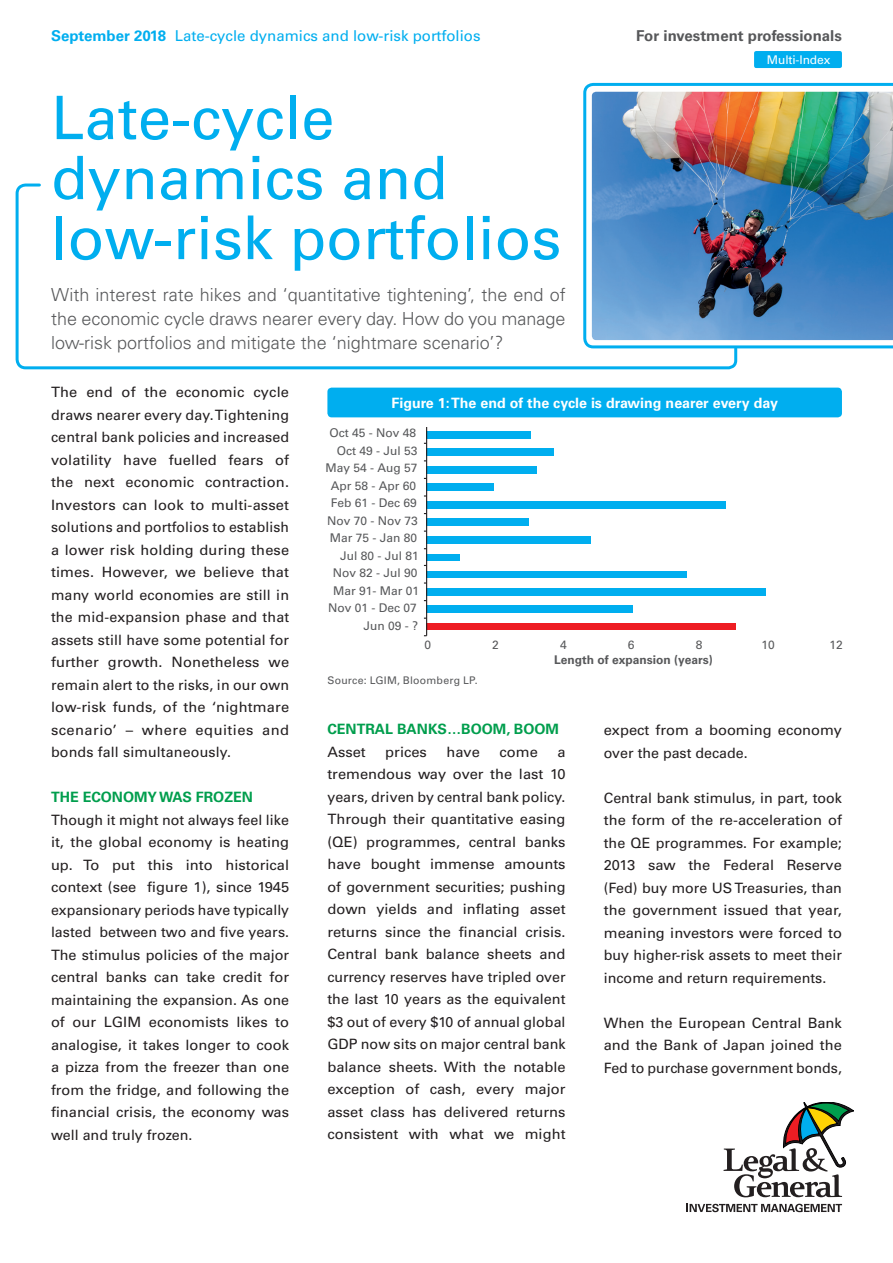
<style>
.page{position:relative;width:893px;height:1263px;background:#fff}
.page>*{position:absolute;margin:0;border:0;box-sizing:border-box;transform-origin:0 0}
.t1{font:60px/60px "Univers LT Std";color:#00aeef}
.t2{font:300 18px/24px "Univers";color:#57585a;text-align:justify}
.t3{font:15px "Univers LT Std";color:#00aeef}
.t4{font:700 15px "Univers LT Std";color:#57585a}
.t5{font:14.25px/22.5px "Univers LT Std";color:#231f20;text-align:justify}
.t6{font:700 14.25px "Univers LT Std";color:#fff}
.t7{font:700 14.25px "Univers LT Std";color:#009e4d}
.t8{font:12px/17.5px "Univers LT Pro 55 Roman";color:#57585a;text-align:right}
.t9{font:700 12px "Univers LT Pro 65";color:#57585a}
.t10{font:12px "Univers LT Std";letter-spacing:-.01em;color:#fff}
.t11{font:10.5px "Univers LT Std";letter-spacing:.02em;color:#57585a}
.s1{font-weight:700}
</style>
<div class="page">
<div style="left:754px;top:51px;width:88px;height:17px;background:#00aeef;border-radius:2px"></div>
<svg style="left:583px;top:83px;width:310px;height:265px"></svg>
<img style="left:592px;top:92px;width:301px;height:248px">
<svg style="left:15px;top:182px;width:724px;height:188px"></svg>
<div style="left:327px;top:388px;width:515px;height:29px;background:#00aeef;border-radius:4px"></div>
<div style="left:426px;top:431px;width:105px;height:7px;background:#00aeef"></div>
<div style="left:426px;top:448px;width:127px;height:8px;background:#00aeef"></div>
<div style="left:426px;top:466px;width:110px;height:7px;background:#00aeef"></div>
<div style="left:426px;top:484px;width:68px;height:7px;background:#00aeef"></div>
<div style="left:426px;top:501px;width:300px;height:7px;background:#00aeef"></div>
<div style="left:426px;top:519px;width:102px;height:7px;background:#00aeef"></div>
<div style="left:426px;top:536px;width:165px;height:7px;background:#00aeef"></div>
<div style="left:426px;top:554px;width:34px;height:6px;background:#00aeef"></div>
<div style="left:426px;top:571px;width:261px;height:7px;background:#00aeef"></div>
<div style="left:426px;top:588px;width:340px;height:7px;background:#00aeef"></div>
<div style="left:426px;top:606px;width:206px;height:7px;background:#00aeef"></div>
<div style="left:427px;top:624px;width:309px;height:6px;background:#ee1d23"></div>
<hr style="left:426px;top:427px;width:1px;height:209px;background:#231f20">
<svg style="left:723px;top:1102px;width:131px;height:95px"></svg>
<svg style="left:687px;top:1204px;width:155px;height:8px"></svg>
<p class="t3" style="left:51px;top:26px;width:431px"><span class="s1">September 2018</span> Late-cycle dynamics and low-risk portfolios</p>
<p class="t4" style="left:636px;top:27px;width:207px">For investment professionals</p>
<p class="t10" style="left:767px;top:53px;width:65px">Multi-Index</p>
<h1 class="t1" style="left:51px;top:88px;width:512px">Late-cycle dynamics and low-risk portfolios</h1>
<h4 class="t2" style="left:51px;top:283px;width:516px">With interest rate hikes and ‘quantitative tightening’, the end of the economic cycle draws nearer every day. How do you manage low-risk portfolios and mitigate the ‘nightmare scenario’?</h4>
<p class="t5" style="left:51px;top:381px;width:240px">The end of the economic cycle draws nearer every day. Tightening central bank policies and increased volatility have fuelled fears of the next economic contraction.<br>Investors can look to multi-asset solutions and portfolios to establish a lower risk holding during these times. However, we believe that many world economies are still in the mid-expansion phase and that assets still have some potential for further growth. Nonetheless we remain alert to the risks, in our own low-risk funds, of the ‘nightmare scenario’ – where equities and bonds fall simultaneously.</p>
<h5 class="t7" style="left:51px;top:789px;width:203px">THE ECONOMY WAS FROZEN</h5>
<p class="t5" style="left:51px;top:809px;width:240px">Though it might not always feel like it, the global economy is heating up. To put this into historical context (see fgure 1), since 1945 expansionary periods have typically lasted between two and fve years.<br>The stimulus policies of the major central banks can take credit for maintaining the expansion. As one of our LGIM economists likes to analogise, it takes longer to cook a pizza from the freezer than one from the fridge, and following the fnancial crisis, the economy was well and truly frozen.</p>
<p class="t6" style="left:391px;top:394px;width:388px">Figure 1:The end of the cycle is drawing nearer every day</p>
<p class="t8" style="left:329px;top:424px;width:88px">Oct 45 - Nov 48</p>
<p class="t8" style="left:325px;top:442px;width:94px">Oct 49 - Jul 53<br>May 54 - Aug 57</p>
<p class="t8" style="left:331px;top:477px;width:87px">Apr 58 - Apr 60</p>
<p class="t8" style="left:331px;top:494px;width:88px">Feb 61 - Dec 69</p>
<p class="t8" style="left:327px;top:512px;width:92px">Nov 70 - Nov 73</p>
<p class="t8" style="left:330px;top:529px;width:89px">Mar 75 - Jan 80</p>
<p class="t8" style="left:340px;top:547px;width:80px">Jul 80 - Jul 81</p>
<p class="t8" style="left:333px;top:564px;width:86px">Nov 82 - Jul 90</p>
<p class="t8" style="left:333px;top:582px;width:88px">Mar 91- Mar 01</p>
<p class="t8" style="left:328px;top:599px;width:90px">Nov 01 - Dec 07</p>
<p class="t8" style="left:363px;top:617px;width:56px">Jun 09 - ?</p>
<p class="t8" style="left:424px;top:636px;width:8px">0</p>
<p class="t8" style="left:492px;top:636px;width:8px">2</p>
<p class="t8" style="left:560px;top:636px;width:8px">4</p>
<p class="t8" style="left:628px;top:636px;width:8px">6</p>
<p class="t8" style="left:696px;top:636px;width:8px">8</p>
<p class="t8" style="left:762px;top:636px;width:15px">10</p>
<p class="t8" style="left:829px;top:636px;width:15px">12</p>
<p class="t9" style="left:554px;top:652px;width:160px">Length of expansion (years)</p>
<p class="t11" style="left:327px;top:674px;width:152px">Source: LGIM, Bloomberg LP.</p>
<h5 class="t7" style="left:327px;top:721px;width:233px">CENTRAL BANKS…BOOM, BOOM</h5>
<p class="t5" style="left:327px;top:740px;width:40px">Asset</p>
<p class="t5" style="left:385px;top:740px;width:43px">prices</p>
<p class="t5" style="left:446px;top:740px;width:35px">have</p>
<p class="t5" style="left:499px;top:740px;width:40px">come</p>
<p class="t5" style="left:604px;top:719px;width:240px">expect from a booming economy over the past decade.</p>
<p class="t5" style="left:604px;top:786px;width:240px">Central bank stimulus, in part, took the form of the re-acceleration of the QE programmes. For example; 2013 saw the Federal Reserve (Fed) buy more US Treasuries, than the government issued that year, meaning investors were forced to buy higher-risk assets to meet their income and return requirements.</p>
<p class="t5" style="left:604px;top:1011px;width:240px">When the European Central Bank and the Bank of Japan joined the Fed to purchase government bonds,</p>
<p class="t5" style="left:327px;top:740px;width:240px;text-indent:230px">a tremendous way over the last 10 years, driven by central bank policy.<br>Through their quantitative easing (QE) programmes, central banks have bought immense amounts of government securities; pushing down yields and infating asset returns since the fnancial crisis.<br>Central bank balance sheets and currency reserves have tripled over the last 10 years as the equivalent $3 out of every $10 of annual global GDP now sits on major central bank balance sheets. With the notable exception of cash, every major asset class has delivered returns consistent with what we might</p>
</div>
